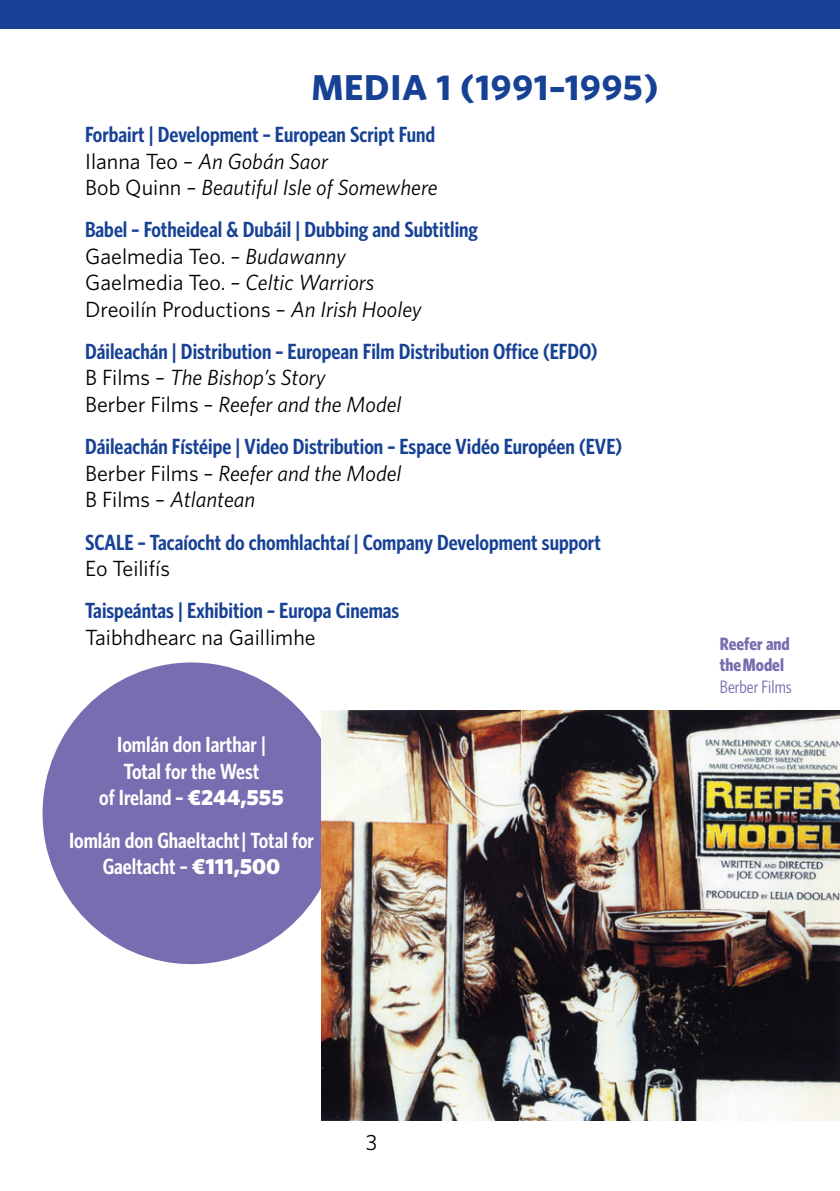
<style>
.page{position:relative;width:840px;height:1191px;background:#fff}
.page>*{position:absolute;margin:0;border:0;box-sizing:border-box;transform-origin:0 0}
.t1{font:700 36px "Whitney HTF";letter-spacing:.02em;color:#164194}
.t2{font:600 condensed 22px/26.4px "Whitney HTF";color:#164194}
.t3{font:22px/26.4px "Whitney HTF";color:#000}
.t4{font:600 condensed 22px/26.4px "Whitney HTF";color:#fff;text-align:center}
.t5{font:700 condensed 18px/21.6px "Whitney HTF";color:#776db0}
.t6{font:condensed 18px "Whitney HTF";color:#776db0}
.s1{font-weight:400;font-stretch:normal;color:#000}
.s2{font-weight:400;font-style:italic;font-stretch:normal;color:#000}
.s3{font-weight:600;font-stretch:condensed;color:#164194}
.s4{font-style:italic}
.s5{font-weight:900;font-stretch:normal}
</style>
<div class="page">
<div style="left:0;top:0;width:839px;height:28px;background:#164194"></div>
<div style="left:43px;top:662px;width:297px;height:302px;background:#776db0;border-radius:50%"></div>
<img style="left:321px;top:710px;width:518px;height:410px">
<h1 class="t1" style="left:311px;top:65px;width:348px">MEDIA 1 (1991–1995)</h1>
<p class="t2" style="left:85px;top:121px;width:354px">Forbairt | Development – European Script Fund<br><span class="s1">Ilanna Teo –</span> <span class="s2">An Gobán Saor<br></span><span class="s1">Bob Quinn –</span> <span class="s2">Beautiful Isle of Somewhere</span></p>
<p class="t3" style="left:85px;top:216px;width:394px"><span class="s3">Babel – Fotheideal &amp; Dubáil | Dubbing and Subtitling </span>Gaelmedia Teo. – <span class="s4">Budawanny<br></span>Gaelmedia Teo. – <span class="s4">Celtic Warriors<br></span>Dreoilín Productions – <span class="s4">An Irish Hooley</span></p>
<p class="t2" style="left:85px;top:338px;width:513px">Dáileachán | Distribution – European Film Distribution Office (EFDO)<br><span class="s1">B Films –</span> <span class="s2">The Bishop’s Story<br></span><span class="s1">Berber Films –</span> <span class="s2">Reefer and the Model</span></p>
<p class="t2" style="left:85px;top:433px;width:538px">Dáileachán Fístéipe | Video Distribution – Espace Vidéo Européen (EVE)<br><span class="s1">Berber Films –</span> <span class="s2">Reefer and the Model<br></span><span class="s1">B Films –</span> <span class="s2">Atlantean</span></p>
<p class="t2" style="left:85px;top:528px;width:517px">SCALE – Tacaíocht do chomhlachtaí | Company Development support</p>
<p class="t3" style="left:85px;top:554px;width:86px">Eo Teilifís</p>
<p class="t2" style="left:85px;top:597px;width:315px">Taispeántas | Exhibition – Europa Cinemas</p>
<p class="t3" style="left:85px;top:623px;width:232px">Taibhdhearc na Gaillimhe</p>
<p class="t4" style="left:99px;top:731px;width:186px">Iomlán don Iarthar |<br>Total for the West<br>of Ireland – <span class="s5">¤244,555</span></p>
<p class="t4" style="left:69px;top:826px;width:246px">Iomlán don Ghaeltacht | Total for<br>Gaeltacht – <span class="s5">¤111,500</span></p>
<p class="t5" style="left:719px;top:632px;width:71px">Reefer and the Model</p>
<p class="t6" style="left:719px;top:676px;width:73px">Berber Films</p>
<p class="t3" style="left:366px;top:1128px;width:13px">3</p>
</div>
